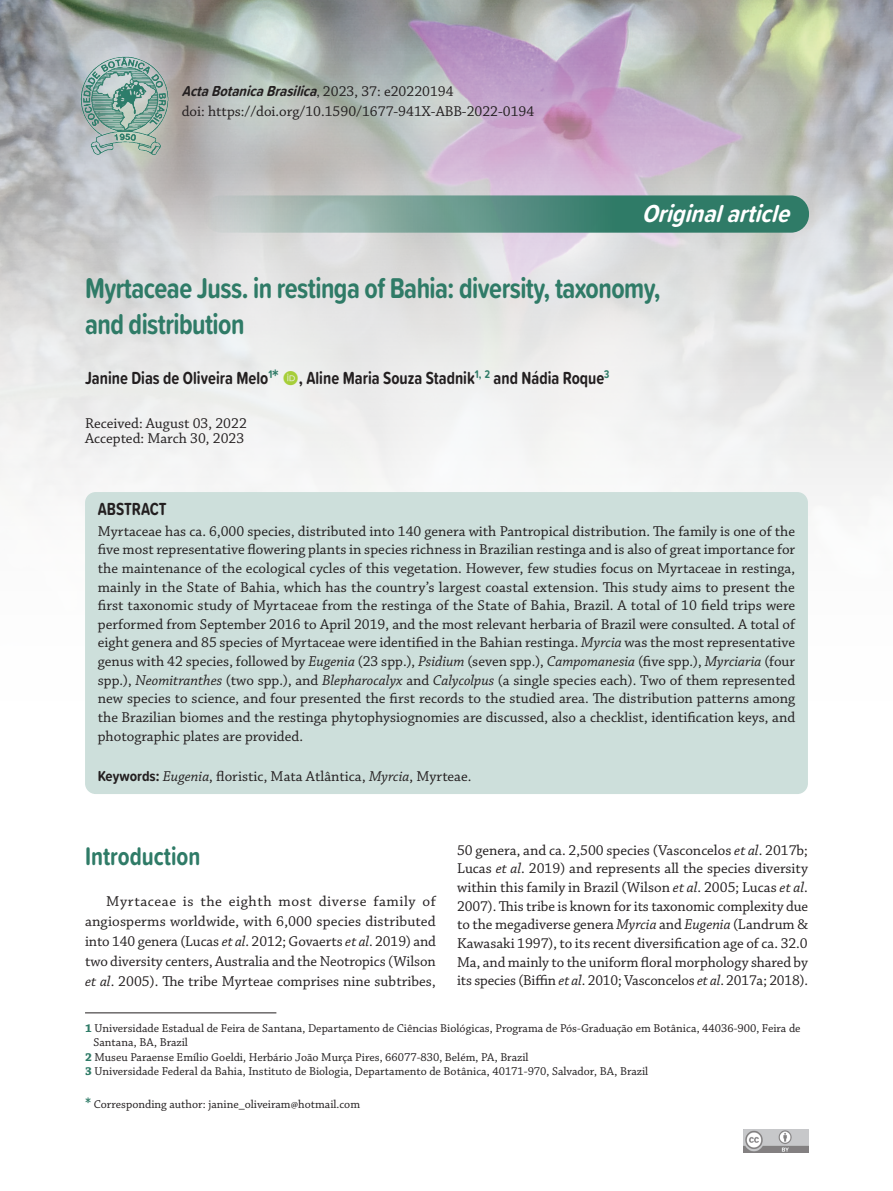
<style>
.page{position:relative;width:893px;height:1191px;background:#fff}
.page>*{position:absolute;margin:0;border:0;box-sizing:border-box;transform-origin:0 0}
.t1{font:700 29.7px/36.6px "Proxima Soft Cond";letter-spacing:-.02em;color:#2f7b67;scale:.91 1}
.t2{font:700 26.4px "Proxima Soft Cond";color:#2f7b67;scale:.91 1}
.t3{font:italic 700 25.5px "Proxima Soft Cond";color:#fff}
.t4{font:700 18.15px "Proxima Soft Cond";color:#231f20;scale:.91 1}
.t5{font:15px/18.6px "Chaparral Pro";color:#231f20;text-align:justify}
.t6{font:italic 700 15px "Proxima Soft Cond";color:#231f20}
.t7{font:12px "Chaparral Pro";color:#231f20}
.s1{font-weight:400;font-style:normal}
.s2{font-family:"Chaparral Pro";font-weight:400;font-style:normal}
.s3{font-size:21.45px;color:#2f7b67}
.s4{font-style:italic}
.s5{font-family:"Proxima Soft Cond";font-weight:700}
.s6{font-weight:700;color:#2f7b67}
.s7{font-weight:700;font-size:15px;color:#2f7b67}
</style>
<div class="page">
<img style="left:743px;top:1129px;width:66px;height:23px">
<img style="left:0;top:0;width:893px;height:792px">
<svg style="left:203px;top:195px;width:606px;height:38px;background:#68998c"></svg>
<img style="left:77px;top:51px;width:98px;height:111px">
<div style="left:85px;top:492px;width:723px;height:302px;background:#cddfdb;border-radius:11px"></div>
<hr style="left:85px;top:1012px;width:191px;height:1px;background:#231f20">
<svg style="left:283px;top:371px;width:15px;height:14px"></svg>
<p class="t6" style="left:182px;top:79px;width:273px">ActaBotanicaBrasilica<span class="s1">,</span> <span class="s2">2 0 2 3 , 3 7 : e 2 0 2 2 0 1 9 4</span></p>
<p class="t5" style="left:182px;top:103px;width:354px">doi: https://doi.org/10.1590/1677-941X-ABB-2022-0194</p>
<h3 class="t3" style="left:642px;top:194px;width:158px">Originalarticle</h3>
<h1 class="t1" style="left:85px;top:268px;width:634px">Myrtaceae Juss. in restinga of Bahia: diversity, taxonomy, and distribution</h1>
<p class="t4" style="left:85px;top:365px;width:578px">Janine Dias de Oliveira Melo<sup>1</sup><span class="s3">*</span> , Aline Maria Souza Stadnik<sup>1,</sup> <sup>2</sup> and Nádia Roque<sup>3</sup></p>
<p class="t5" style="left:85px;top:416px;width:163px;line-height:15.6px">Received: August 03, 2022<br>Accepted: March 30, 2023</p>
<p class="t4" style="left:98px;top:495px;width:77px">ABSTRACT</p>
<p class="t5" style="left:98px;top:522px;width:699px">Myrtaceae has ca. 6,000 species, distributed into 140 genera with Pantropical distribution. The family is one of the five most representative flowering plants in species richness in Brazilian restinga and is also of great importance for the maintenance of the ecological cycles of this vegetation. However, few studies focus on Myrtaceae in restinga, mainly in the State of Bahia, which has the country’s largest coastal extension. This study aims to present the first taxonomic study of Myrtaceae from the restinga of the State of Bahia, Brazil. A total of 10 field trips were performed from September 2016 to April 2019, and the most relevant herbaria of Brazil were consulted. A total of eight genera and 85 species of Myrtaceae were identified in the Bahian restinga. <span class="s4">Myrcia</span> was the most representative genus with 42 species, followed by <span class="s4">Eugenia</span> (23 spp.), <span class="s4">Psidium</span> (seven spp.), <span class="s4">Campomanesia</span> (five spp.), <span class="s4">Myrciaria</span> (four spp.), <span class="s4">Neomitranthes</span> (two spp.), and <span class="s4">Blepharocalyx</span> and <span class="s4">Calycolpus</span> (a single species each). Two of them represented new species to science, and four presented the first records to the studied area. The distribution patterns among the Brazilian biomes and the restinga phytophysiognomies are discussed, also a checklist, identification keys, and photographic plates are provided.</p>
<p class="t5" style="left:98px;top:767px;width:375px"><span class="s5">Keywords:</span> <span class="s4">Eugenia</span>, floristic, Mata Atlântica, <span class="s4">Myrcia</span>, Myrteae.</p>
<h2 class="t2" style="left:85px;top:837px;width:128px">Introduction</h2>
<p class="t5" style="left:85px;top:892px;width:352px;line-height:19.8px;text-indent:21px">Myrtaceae is the eighth most diverse family of angiosperms worldwide, with 6,000 species distributed into 140 genera (Lucas <span class="s4">et al</span>. 2012; Govaerts <span class="s4">et al</span>. 2019) and two diversity centers, Australia and the Neotropics (Wilson <span class="s4">et al</span>. 2005). The tribe Myrteae comprises nine subtribes,</p>
<p class="t5" style="left:457px;top:841px;width:352px">50 genera, and ca. 2,500 species (Vasconcelos <span class="s4">et al</span>. 2017b; Lucas <span class="s4">et al</span>. 2019) and represents all the species diversity within this family in Brazil (Wilson <span class="s4">et al</span>. 2005; Lucas <span class="s4">et al</span>.<br>2007). This tribe is known for its taxonomic complexity due to the megadiverse genera <span class="s4">Myrcia</span> and <span class="s4">Eugenia</span> (Landrum &amp; Kawasaki 1997), to its recent diversification age of ca. 32.0<br>Ma, and mainly to the uniform floral morphology shared by its species (Biffin <span class="s4">et al</span>. 2010; Vasconcelos <span class="s4">et al</span>. 2017a; 2018).</p>
<p class="t7" style="left:85px;top:1021px;width:717px"><span class="s6">1</span> Universidade Estadual de Feira de Santana, Departamento de Ciências Biológicas, Programa de Pós-Graduação em Botânica, 44036-900, Feira de</p>
<p class="t7" style="left:94px;top:1036px;width:96px">Santana, BA, Brazil</p>
<p class="t7" style="left:85px;top:1050px;width:445px"><span class="s6">2</span> Museu Paraense Emílio Goeldi, Herbário João Murça Pires, 66077-830, Belém, PA, Brazil</p>
<p class="t7" style="left:85px;top:1064px;width:565px"><span class="s6">3</span> Universidade Federal da Bahia, Instituto de Biologia, Departamento de Botânica, 40171-970, Salvador, BA, Brazil</p>
<p class="t7" style="left:85px;top:1097px;width:277px"><span class="s7">*</span> Corresponding author: janine_oliveiram@hotmail.com</p>
</div>
